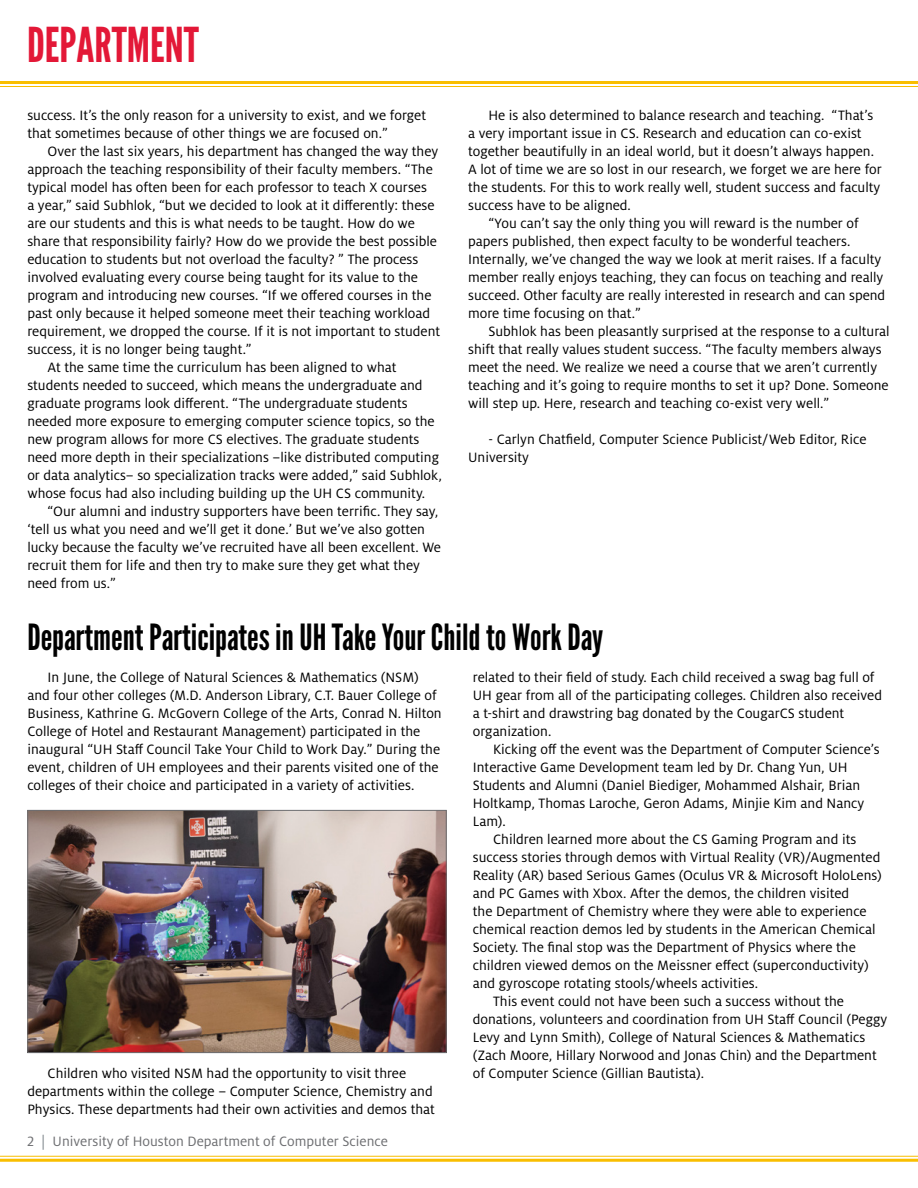
<style>
.page{position:relative;width:918px;height:1188px;background:#fff}
.page>*{position:absolute;margin:0;border:0;box-sizing:border-box;transform-origin:0 0}
.Page_Title{font:48px "League Gothic";color:#e31837}
.Article_Title{font:36px "League Gothic";color:#000}
.Article_Body{font:15px/18px "Milo OT";color:#000}
.t1{font:15px "Milo OT";color:#6d6e71}
.s1{color:#747c82}
</style>
<div class="page">
<hr style="left:0;top:1156px;width:918px;height:1px;background:#f9be00">
<hr style="left:0;top:1159px;width:918px;height:3px;background:#f9be00">
<hr style="left:0;top:81px;width:918px;height:3px;background:#f9be00">
<hr style="left:0;top:86px;width:918px;height:1px;background:#f9be00">
<img style="left:29px;top:812px;width:416px;height:239px">
<div style="left:27px;top:810px;width:420px;height:243px;border:1px solid #6d6e71"></div>
<p class="Page_Title" style="left:27px;top:17px;width:174px">DEPARTMENT</p>
<p class="Article_Body" style="left:27px;top:106px;width:400px">success. It’s the only reason for a university to exist, and we forget that sometimes because of other things we are focused on.”</p>
<p class="Article_Body" style="left:27px;top:142px;width:414px;text-indent:20px">Over the last six years, his department has changed the way they approach the teaching responsibility of their faculty members. “The typical model has often been for each professor to teach X courses<br>a year,” said Subhlok, “but we decided to look at it differently: these are our students and this is what needs to be taught. How do we share that responsibility fairly? How do we provide the best possible education to students but not overload the faculty? ” The process involved evaluating every course being taught for its value to the program and introducing new courses. “If we offered courses in the past only because it helped someone meet their teaching workload requirement, we dropped the course. If it is not important to student success, it is no longer being taught.”</p>
<p class="Article_Body" style="left:27px;top:358px;width:416px;text-indent:20px">At the same time the curriculum has been aligned to what students needed to succeed, which means the undergraduate and graduate programs look different. “The undergraduate students needed more exposure to emerging computer science topics, so the new program allows for more CS electives. The graduate students need more depth in their specializations –like distributed computing or data analytics– so specialization tracks were added,” said Subhlok, whose focus had also including building up the UH CS community.</p>
<p class="Article_Body" style="left:27px;top:502px;width:415px;text-indent:20px">“Our alumni and industry supporters have been terrific. They say, ‘tell us what you need and we’ll get it done.’ But we’ve also gotten lucky because the faculty we’ve recruited have all been excellent. We recruit them for life and then try to make sure they get what they need from us.”</p>
<p class="Article_Body" style="left:468px;top:106px;width:415px;text-indent:20px">He is also determined to balance research and teaching. “That’s a very important issue in CS. Research and education can co-exist together beautifully in an ideal world, but it doesn’t always happen.<br>A lot of time we are so lost in our research, we forget we are here for the students. For this to work really well, student success and faculty success have to be aligned.</p>
<p class="Article_Body" style="left:468px;top:214px;width:419px;text-indent:20px">“You can’t say the only thing you will reward is the number of papers published, then expect faculty to be wonderful teachers.<br>Internally, we’ve changed the way we look at merit raises. If a faculty member really enjoys teaching, they can focus on teaching and really succeed. Other faculty are really interested in research and can spend more time focusing on that.”</p>
<p class="Article_Body" style="left:468px;top:322px;width:423px;text-indent:20px">Subhlok has been pleasantly surprised at the response to a cultural shift that really values student success. “The faculty members always meet the need. We realize we need a course that we aren’t currently teaching and it’s going to require months to set it up? Done. Someone will step up. Here, research and teaching co-exist very well.”</p>
<p class="Article_Body" style="left:468px;top:430px;width:400px;text-indent:20px">- Carlyn Chatfield, Computer Science Publicist/Web Editor, Rice<br>University</p>
<p class="Article_Title" style="left:27px;top:616px;width:578px">Department Participates in UH Take Your Child to Work Day</p>
<p class="Article_Body" style="left:27px;top:668px;width:416px;text-indent:20px">In June, the College of Natural Sciences &amp; Mathematics (NSM) and four other colleges (M.D. Anderson Library, C.T. Bauer College of Business, Kathrine G. McGovern College of the Arts, Conrad N. Hilton College of Hotel and Restaurant Management) participated in the inaugural “UH Staff Council Take Your Child to Work Day.” During the event, children of UH employees and their parents visited one of the colleges of their choice and participated in a variety of activities.</p>
<p class="Article_Body" style="left:473px;top:668px;width:411px">related to their field of study. Each child received a swag bag full of UH gear from all of the participating colleges. Children also received a t-shirt and drawstring bag donated by the CougarCS student organization.</p>
<p class="Article_Body" style="left:473px;top:740px;width:408px;text-indent:20px">Kicking off the event was the Department of Computer Science’s Interactive Game Development team led by Dr. Chang Yun, UH Students and Alumni (Daniel Biediger, Mohammed Alshair, Brian Holtkamp, Thomas Laroche, Geron Adams, Minjie Kim and Nancy Lam).</p>
<p class="Article_Body" style="left:473px;top:830px;width:411px;text-indent:20px">Children learned more about the CS Gaming Program and its success stories through demos with Virtual Reality (VR)/Augmented Reality (AR) based Serious Games (Oculus VR &amp; Microsoft HoloLens) and PC Games with Xbox. After the demos, the children visited<br>the Department of Chemistry where they were able to experience chemical reaction demos led by students in the American Chemical Society. The final stop was the Department of Physics where the children viewed demos on the Meissner effect (superconductivity) and gyroscope rotating stools/wheels activities.</p>
<p class="Article_Body" style="left:473px;top:992px;width:416px;text-indent:20px">This event could not have been such a success without the donations, volunteers and coordination from UH Staff Council (Peggy Levy and Lynn Smith), College of Natural Sciences &amp; Mathematics (Zach Moore, Hillary Norwood and Jonas Chin) and the Department of Computer Science (Gillian Bautista).</p>
<p class="Article_Body" style="left:27px;top:1064px;width:409px;text-align:center">Children who visited NSM had the opportunity to visit three departments within the college – Computer Science, Chemistry and<br>Physics. These departments had their own activities and demos that</p>
<p class="t1" style="left:27px;top:1133px;width:362px">2 <span class="s1">|</span> University of Houston Department of Computer Science</p>
</div>
